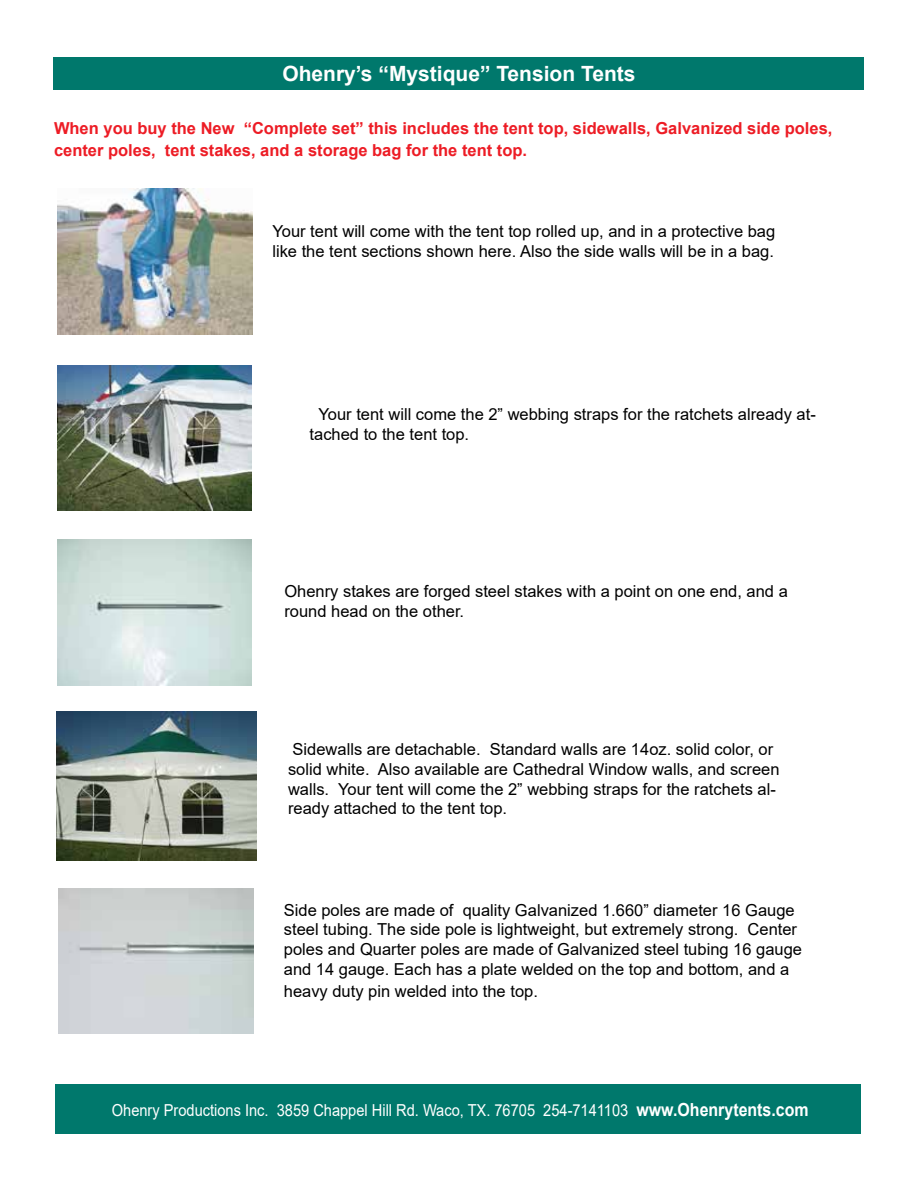
<style>
.page{position:relative;width:918px;height:1188px;background:#fff}
.page>*{position:absolute;margin:0;border:0;box-sizing:border-box;transform-origin:0 0}
.t1{font:700 21px "Arial";color:#fff}
.t2{font:16.5px/19.8px "Arial";color:#000}
.t3{font:700 16.5px/21.6px "Arial";color:#ed1c25}
.t4{font:16.5px "Arial";color:#fff;scale:.89 1}
.s1{font-weight:700;font-size:18px}
</style>
<div class="page">
<div style="left:54px;top:57px;width:810px;height:33px;background:#00786c"></div>
<div style="left:56px;top:1085px;width:805px;height:49px;background:#00786c"></div>
<img style="left:58px;top:189px;width:194px;height:146px">
<img style="left:59px;top:888px;width:194px;height:146px">
<img style="left:57px;top:540px;width:195px;height:145px">
<img style="left:57px;top:711px;width:199px;height:150px">
<img style="left:58px;top:365px;width:193px;height:145px">
<p class="t1" style="left:282px;top:59px;width:355px">Ohenry’s “Mystique” Tension Tents</p>
<p class="t3" style="left:54px;top:118px;width:780px">When you buy the New “Complete set” this includes the tent top, sidewalls, Galvanized side poles, center poles, tent stakes, and a storage bag for the tent top.</p>
<p class="t2" style="left:272px;top:221px;width:504px">Your tent will come with the tent top rolled up, and in a protective bag like the tent sections shown here. Also the side walls will be in a bag.</p>
<p class="t2" style="left:310px;top:404px;width:508px;text-indent:9px">Your tent will come the 2” webbing straps for the ratchets already at&shy;tached to the tent top.</p>
<p class="t2" style="left:284px;top:581px;width:505px">Ohenry stakes are forged steel stakes with a point on one end, and a round head on the other.</p>
<p class="t2" style="left:288px;top:739px;width:493px">Sidewalls are detachable. Standard walls are 14oz. solid color, or solid white. Also available are Cathedral Window walls, and screen walls. Your tent will come the 2” webbing straps for the ratchets al&shy;ready attached to the tent top.</p>
<p class="t2" style="left:284px;top:900px;width:520px">Side poles are made of quality Galvanized 1.660” diameter 16 Gauge steel tubing. The side pole is lightweight, but extremely strong. Center poles and Quarter poles are made of Galvanized steel tubing 16 gauge and 14 gauge. Each has a plate welded on the top and bottom, and a</p>
<p class="t2" style="left:284px;top:981px;width:256px">heavy duty pin welded into the top.</p>
<p class="t4" style="left:112px;top:1099px;width:784px">Ohenry Productions Inc. 3859 Chappel Hill Rd. Waco, TX. 76705 254-7141103 <span class="s1">www.Ohenrytents.com</span></p>
</div>
